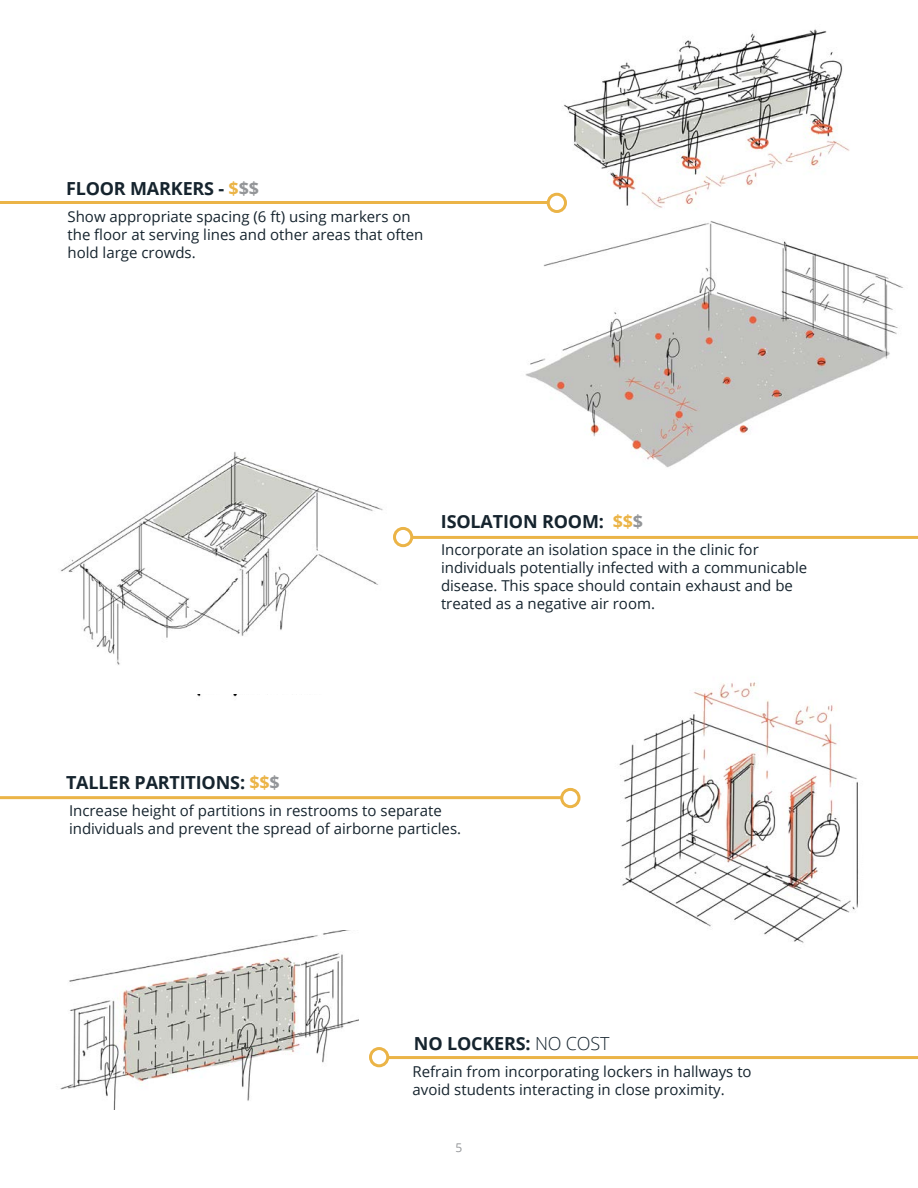
<style>
.page{position:relative;width:918px;height:1188px;background:#fff}
.page>*{position:absolute;margin:0;border:0;box-sizing:border-box;transform-origin:0 0}
.Title_-_Align_Left{font:700 18px "Open Sans";letter-spacing:-.01em;color:#16242e}
.Body_Text{font:15px/18px "Open Sans";color:#16242e}
.t1{font:12px "Open Sans";color:#939598}
.s1{color:#ebb447}
.s2{color:#939598}
.s3{font-weight:300}
</style>
<div class="page">
<img style="left:546px;top:29px;width:304px;height:183px">
<img style="left:576px;top:682px;width:282px;height:261px">
<hr style="left:0;top:796px;width:561px;height:3px;background:#ebb447">
<div style="left:560px;top:788px;width:20px;height:20px;border:3px solid #ebb447;border-radius:50%"></div>
<hr style="left:0;top:201px;width:548px;height:3px;background:#ebb447">
<div style="left:547px;top:193px;width:20px;height:20px;border:3px solid #ebb447;border-radius:50%"></div>
<hr style="left:388px;top:1056px;width:530px;height:3px;background:#ebb447">
<div style="left:369px;top:1047px;width:20px;height:20px;border:3px solid #ebb447;border-radius:50%"></div>
<img style="left:60px;top:930px;width:298px;height:180px">
<img style="left:525px;top:221px;width:378px;height:247px">
<div style="left:766px;top:423px;width:152px;height:48px;background:#fff"></div>
<img style="left:60px;top:451px;width:334px;height:246px">
<div style="left:178px;top:646px;width:188px;height:48px;background:#fff"></div>
<hr style="left:412px;top:536px;width:506px;height:3px;background:#ebb447">
<div style="left:393px;top:527px;width:20px;height:20px;border:3px solid #ebb447;border-radius:50%"></div>
<p class="Title_-_Align_Left" style="left:66px;top:176px;width:195px">FLOOR MARKERS - <span class="s1">$</span><span class="s2">$$</span></p>
<p class="Body_Text" style="left:68px;top:207px;width:357px">Show appropriate spacing (6 ft) using markers on the floor at serving lines and other areas that often hold large crowds.</p>
<p class="Title_-_Align_Left" style="left:441px;top:509px;width:204px">ISOLATION ROOM: <span class="s1">$$</span><span class="s2">$</span></p>
<p class="Body_Text" style="left:441px;top:540px;width:368px">Incorporate an isolation space in the clinic for individuals potentially infected with a communicable disease. This space should contain exhaust and be treated as a negative air room.</p>
<p class="Title_-_Align_Left" style="left:66px;top:770px;width:215px">TALLER PARTITIONS: <span class="s1">$$</span><span class="s2">$</span></p>
<p class="Body_Text" style="left:69px;top:801px;width:394px">Increase height of partitions in restrooms to separate individuals and prevent the spread of airborne particles.</p>
<p class="Title_-_Align_Left" style="left:414px;top:1031px;width:197px">NO LOCKERS: <span class="s3">NO COST</span></p>
<p class="Body_Text" style="left:412px;top:1062px;width:341px">Refrain from incorporating lockers in hallways to avoid students interacting in close proximity.</p>
<p class="t1" style="left:456px;top:1139px;width:8px">5</p>
</div>
